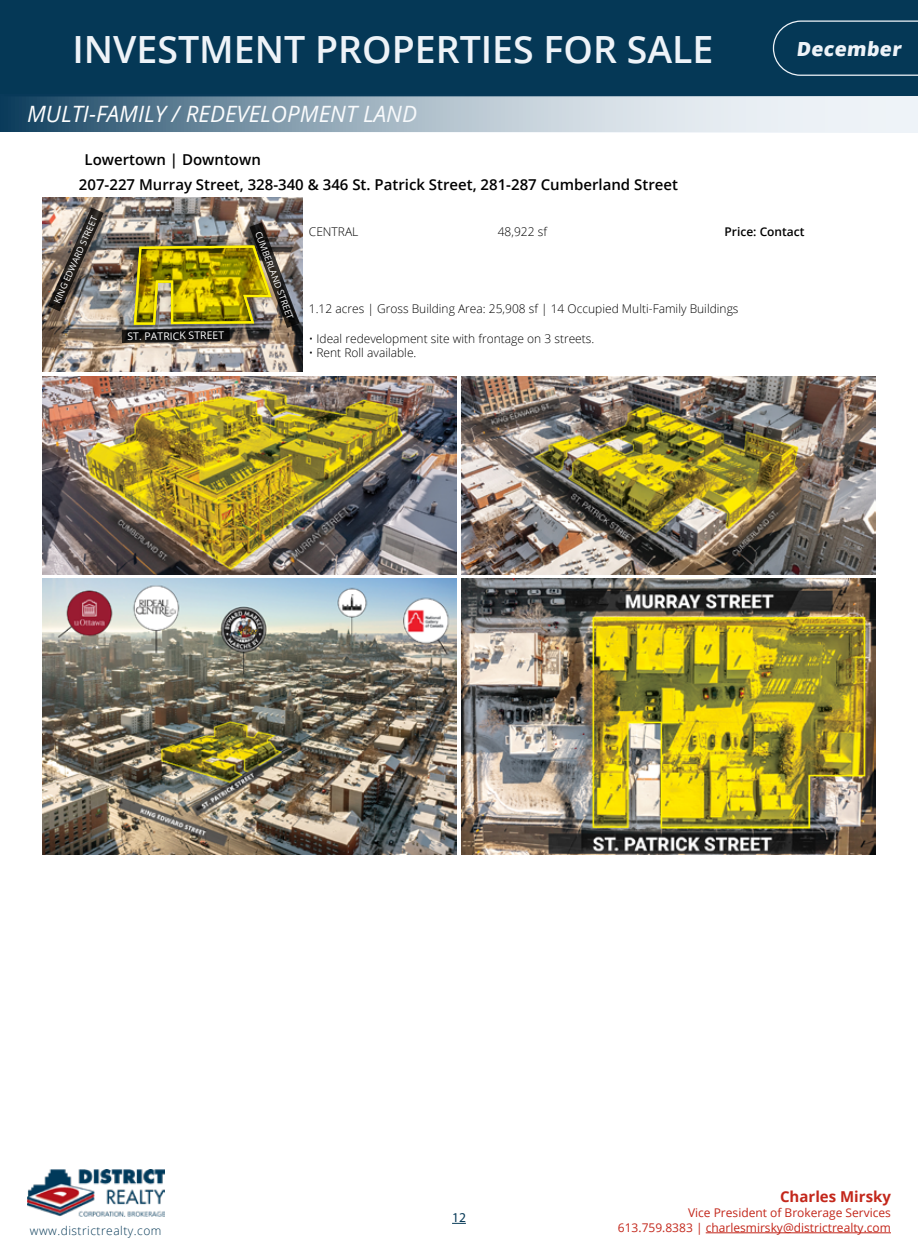
<style>
.page{position:relative;width:918px;height:1242px;background:#fff}
.page>*{position:absolute;margin:0;border:0;box-sizing:border-box;transform-origin:0 0}
.t1{font:600 37.5px "Open Sans";color:#eef3f8}
.t2{font:italic 22.5px "Open Sans";color:#fff}
.t3{font:800 19.5px "Open Sans";color:#eef3f8}
.t4{font:600 15px/25px "Open Sans";color:#000}
.t5{font:700 15px "Open Sans";color:#c3271b}
.t6{font:13.5px "Myriad Pro";color:#053856}
.t7{font:300 12px "Open Sans";color:#000}
.t8{font:12px/15px "Open Sans";color:#c3271b;text-align:right}
.t9{font:300 12px "Open Sans";letter-spacing:.04em;color:#053856}
.t10{font:600 12px "Open Sans";color:#000}
.t11{font:10.5px "Open Sans";color:#fff}
.t12{font:9px "Open Sans";color:#fff}
</style>
<div class="page">
<div style="left:0;top:0;width:918px;height:96px;background:#053856"></div>
<svg style="left:772px;top:20px;width:146px;height:113px"></svg>
<img style="left:27px;top:1170px;width:137px;height:46px">
<svg style="left:452px;top:1223px;width:14px;height:1px"></svg>
<hr style="left:706px;top:1233px;width:185px;height:1px;background:#c3271b">
<div style="left:0;top:95px;width:918px;height:37px;background:#093a5a"></div>
<svg style="left:22px;top:96px;width:896px;height:36px;background:#a5b8c4"></svg>
<img style="left:43px;top:197px;width:260px;height:175px">
<img style="left:48px;top:208px;width:56px;height:103px">
<img style="left:122px;top:222px;width:178px;height:121px">
<img style="left:43px;top:377px;width:414px;height:197px">
<img style="left:461px;top:377px;width:414px;height:197px">
<img style="left:43px;top:578px;width:414px;height:277px">
<img style="left:461px;top:578px;width:414px;height:277px">
<h1 class="t1" style="left:72px;top:24px;width:643px">INVESTMENT PROPERTIES FOR SALE</h1>
<h3 class="t3" style="left:796px;top:34px;width:110px">December</h3>
<h2 class="t2" style="left:27px;top:98px;width:392px">MULTI-FAMILY / REDEVELOPMENT LAND</h2>
<p class="t4" style="left:79px;top:146px;width:601px;text-indent:6px">Lowertown | Downtown<br>207-227 Murray Street, 328-340 &amp; 346 St. Patrick Street, 281-287 Cumberland Street</p>
<p class="t7" style="left:309px;top:223px;width:51px">CENTRAL</p>
<p class="t7" style="left:498px;top:223px;width:51px">48,922 sf</p>
<p class="t10" style="left:725px;top:223px;width:82px">Price: Contact</p>
<p class="t12" style="left:51px;top:300px;width:96px;rotate:-66deg">KING EDWARD STREET</p>
<p class="t12" style="left:264px;top:229px;width:95px;rotate:70deg">CUMBERLAND STREET</p>
<p class="t7" style="left:309px;top:301px;width:431px">1.12 acres | Gross Building Area: 25,908 sf | 14 Occupied Multi-Family Buildings</p>
<p class="t7" style="left:309px;top:330px;width:287px">• Ideal redevelopment site with frontage on 3 streets.</p>
<p class="t7" style="left:309px;top:345px;width:109px">• Rent Roll available.</p>
<p class="t11" style="left:127px;top:329px;width:98px;rotate:-1deg">ST. PATRICK STREET</p>
<p class="t5" style="left:780px;top:1186px;width:112px">Charles Mirsky</p>
<p class="t8" style="left:618px;top:1205px;width:275px">Vice President of Brokerage Services<br>613.759.8383 | charlesmirsky@districtrealty.com</p>
<p class="t5" style="left:796px;top:1186px;width:97px">Darren Clare</p>
<p class="t8" style="left:676px;top:1205px;width:204px">Dire tor of Leasing &amp; Investment Sal</p>
<p class="t6" style="left:452px;top:1209px;width:15px">12</p>
<p class="t9" style="left:30px;top:1222px;width:133px">www.districtrealty.com</p>
<p class="t8" style="left:656px;top:1220px;width:128px">613.759.8383 | leasing</p>
</div>
